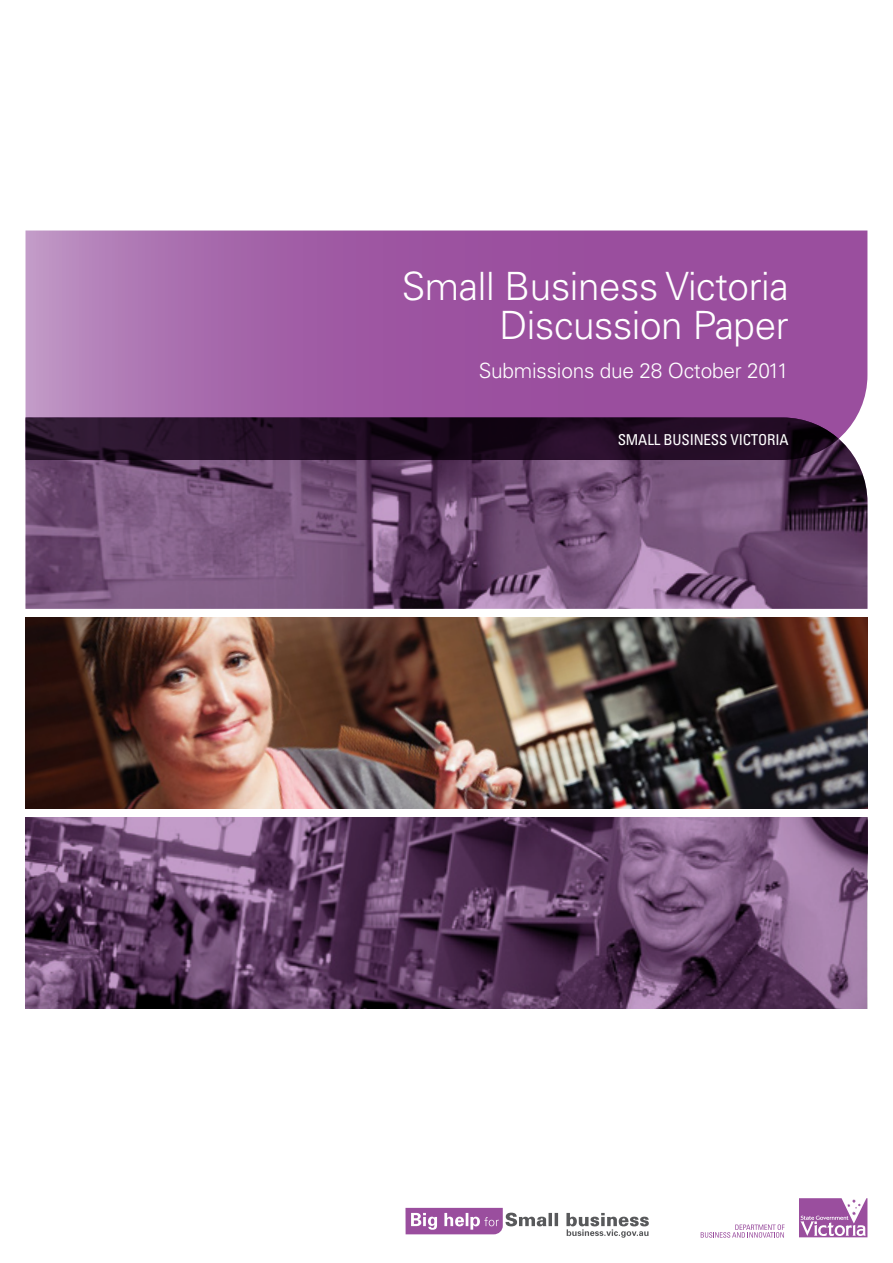
<style>
.page{position:relative;width:893px;height:1263px;background:#fff}
.page>*{position:absolute;margin:0;border:0;box-sizing:border-box;transform-origin:0 0}
.t1{font:300 39px/39px "Univers";letter-spacing:-.01em;color:#fff;text-align:right}
.t2{font:300 21px "Univers";letter-spacing:-.01em;color:#fff}
.t3{font:condensed 15px "Univers";letter-spacing:-.01em;color:#fff}
</style>
<div class="page">
<svg style="left:26px;top:230px;width:841px;height:187px;background:#a15da6"></svg>
<svg style="left:405px;top:1208px;width:244px;height:30px"></svg>
<img style="left:26px;top:417px;width:841px;height:192px">
<img style="left:26px;top:617px;width:841px;height:192px">
<img style="left:26px;top:817px;width:841px;height:192px">
<svg style="left:26px;top:417px;width:813px;height:43px;background:#230e26"></svg>
<svg style="left:701px;top:1224px;width:83px;height:14px"></svg>
<svg style="left:799px;top:1198px;width:68px;height:39px"></svg>
<p class="t1" style="left:402px;top:267px;width:388px">Small Business Victoria<br>Discussion Paper</p>
<p class="t2" style="left:479px;top:358px;width:311px">Submissions due 28 October 2011</p>
<p class="t3" style="left:618px;top:430px;width:172px">SMALL BUSINESS VICTORIA</p>
</div>
